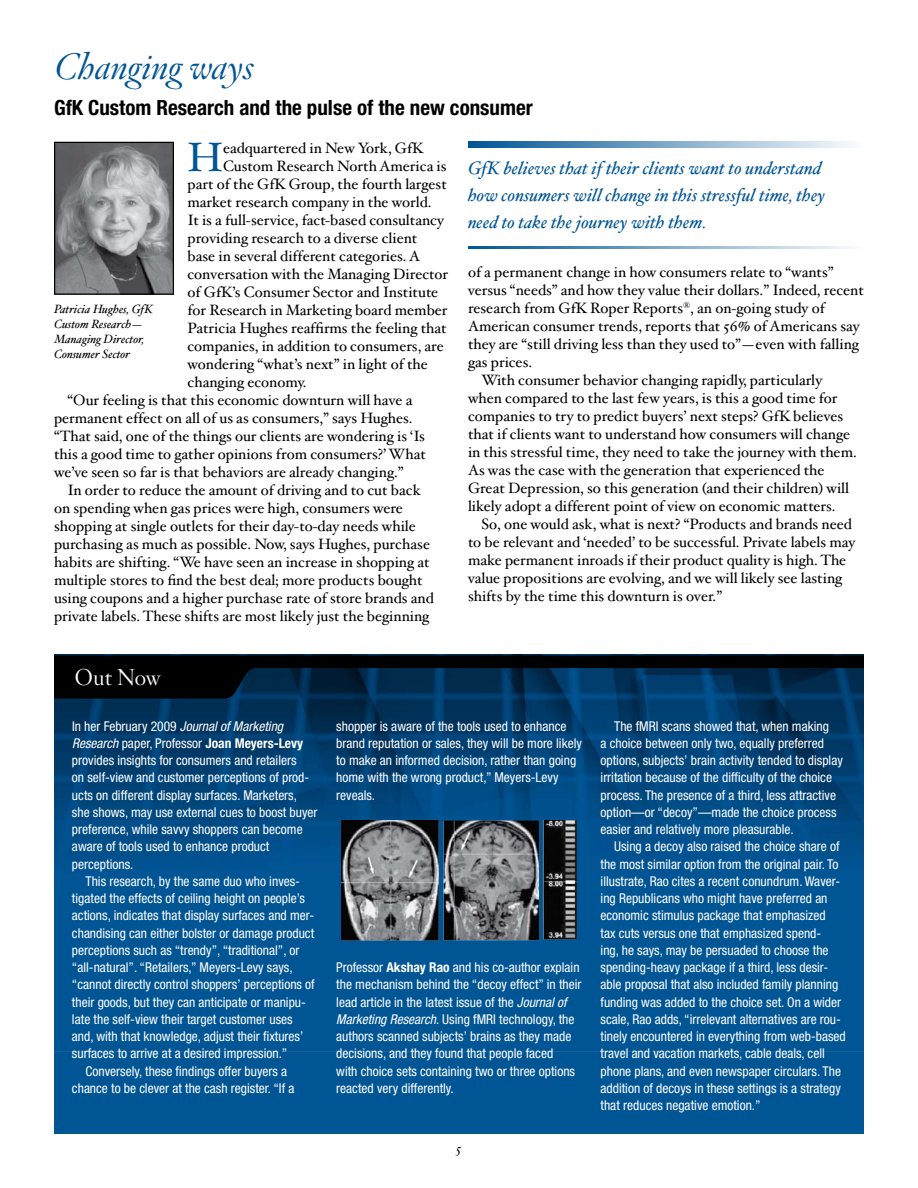
<style>
.page{position:relative;width:918px;height:1188px;background:#fff}
.page>*{position:absolute;margin:0;border:0;box-sizing:border-box;transform-origin:0 0}
.t1{font:41.1px "Hoefler Text";color:#005595}
.t2{font:italic 36px "Hoefler Titling HTF Lt";color:#005595}
.t3{font:22.5px "Hoefler Titling HTF Lt Roman";letter-spacing:-.005em;color:#fff}
.t4{font:700 condensed 21px "Helvetica Neue";color:#000}
.t5{font:italic 18px/27px "Hoefler Text";color:#005595}
.t6{font:15px "Hoefler Text";color:#000}
.t7{font:condensed 13.5px/17.2px "Helvetica Neue";color:#fff}
.t8{font:italic 13.5px "Hoefler Text";color:#000}
.t9{font:italic 12px/15px "Hoefler Text";color:#000}
.s1{font-style:italic}
.s2{font-weight:700}
</style>
<div class="page">
<svg style="left:54px;top:142px;width:120px;height:153px;background:#7f8184"></svg>
<div style="left:54px;top:1052px;width:810px;height:82px;background:#005595"></div>
<div style="left:54px;top:891px;width:810px;height:161px;background:#005595"></div>
<img style="left:54px;top:699px;width:810px;height:192px">
<svg style="left:54px;top:655px;width:810px;height:44px;background:#001b31"></svg>
<img style="left:342px;top:821px;width:235px;height:120px">
<svg style="left:468px;top:141px;width:383px;height:6px;background:#7aa6c7"></svg>
<svg style="left:468px;top:247px;width:383px;height:1px"></svg>
<h2 class="t2" style="left:54px;top:52px;width:201px">Changing ways</h2>
<h3 class="t4" style="left:54px;top:100px;width:480px">GfK Custom Research and the pulse of the new consumer</h3>
<h1 class="t1" style="left:188px;top:141px;width:37px">H</h1>
<p class="t6" style="left:223px;top:142px;width:203px">eadquartered in New York, GfK</p>
<p class="t6" style="left:223px;top:160px;width:225px">Custom Research North America is</p>
<p class="t6" style="left:187px;top:178px;width:261px">part of the GfK Group, the fourth largest</p>
<p class="t6" style="left:187px;top:196px;width:246px">market research company in the world.</p>
<p class="t6" style="left:187px;top:214px;width:258px">It is a full-service, fact-based consultancy</p>
<p class="t6" style="left:187px;top:232px;width:231px">providing research to a diverse client</p>
<p class="t6" style="left:187px;top:250px;width:234px">base in several different categories. A</p>
<p class="t6" style="left:187px;top:268px;width:262px">conversation with the Managing Director</p>
<p class="t6" style="left:187px;top:286px;width:252px">of GfK’s Consumer Sector and Institute</p>
<p class="t6" style="left:187px;top:304px;width:262px">for Research in Marketing board member</p>
<p class="t6" style="left:187px;top:322px;width:261px">Patricia Hughes reaffirms the feeling that</p>
<p class="t6" style="left:187px;top:340px;width:258px">companies, in addition to consumers, are</p>
<p class="t6" style="left:187px;top:358px;width:242px">wondering “what’s next” in light of the</p>
<p class="t6" style="left:187px;top:376px;width:120px">changing economy.</p>
<p class="t6" style="left:67px;top:394px;width:347px">“Our feeling is that this economic downturn will have a</p>
<p class="t6" style="left:54px;top:412px;width:360px">permanent effect on all of us as consumers,” says Hughes.</p>
<p class="t6" style="left:54px;top:430px;width:372px">“That said, one of the things our clients are wondering is ‘Is</p>
<p class="t6" style="left:54px;top:448px;width:374px">this a good time to gather opinions from consumers?’ What</p>
<p class="t6" style="left:54px;top:466px;width:351px">we’ve seen so far is that behaviors are already changing.”</p>
<p class="t6" style="left:67px;top:484px;width:355px">In order to reduce the amount of driving and to cut back</p>
<p class="t6" style="left:54px;top:502px;width:350px">on spending when gas prices were high, consumers were</p>
<p class="t6" style="left:54px;top:520px;width:363px">shopping at single outlets for their day-to-day needs while</p>
<p class="t6" style="left:54px;top:538px;width:378px">purchasing as much as possible. Now, says Hughes, purchase</p>
<p class="t6" style="left:54px;top:556px;width:377px">habits are shifting. “We have seen an increase in shopping at</p>
<p class="t6" style="left:54px;top:574px;width:370px">multiple stores to find the best deal; more products bought</p>
<p class="t6" style="left:54px;top:592px;width:381px">using coupons and a higher purchase rate of store brands and</p>
<p class="t6" style="left:54px;top:610px;width:377px">private labels. These shifts are most likely just the beginning</p>
<p class="t9" style="left:54px;top:303px;width:101px">Patricia Hughes, GfK<br>Custom Research—<br>Managing Director,<br>Consumer Sector</p>
<h3 class="t5" style="left:468px;top:157px;width:359px">GfK believes that if their clients want to understand how consumers will change in this stressful time, they need to take the journey with them.</h3>
<p class="t6" style="left:468px;top:266px;width:367px">of a permanent change in how consumers relate to “wants”</p>
<p class="t6" style="left:468px;top:284px;width:398px">versus “needs” and how they value their dollars.” Indeed, recent</p>
<p class="t6" style="left:468px;top:302px;width:358px">research from GfK Roper Reports<sup>®</sup>, an on-going study of</p>
<p class="t6" style="left:468px;top:320px;width:393px">American consumer trends, reports that 56% of Americans say</p>
<p class="t6" style="left:468px;top:338px;width:392px">they are “still driving less than they used to”—even with falling</p>
<p class="t6" style="left:468px;top:356px;width:66px">gas prices.</p>
<p class="t6" style="left:482px;top:374px;width:342px">With consumer behavior changing rapidly, particularly</p>
<p class="t6" style="left:468px;top:392px;width:371px">when compared to the last few years, is this a good time for</p>
<p class="t6" style="left:468px;top:410px;width:377px">companies to try to predict buyers’ next steps? GfK believes</p>
<p class="t6" style="left:468px;top:428px;width:384px">that if clients want to understand how consumers will change</p>
<p class="t6" style="left:468px;top:446px;width:390px">in this stressful time, they need to take the journey with them.</p>
<p class="t6" style="left:468px;top:464px;width:358px">As was the case with the generation that experienced the</p>
<p class="t6" style="left:468px;top:482px;width:383px">Great Depression, so this generation (and their children) will</p>
<p class="t6" style="left:468px;top:500px;width:369px">likely adopt a different point of view on economic matters.</p>
<p class="t6" style="left:482px;top:518px;width:372px">So, one would ask, what is next? “Products and brands need</p>
<p class="t6" style="left:468px;top:536px;width:389px">to be relevant and ‘needed’ to be successful. Private labels may</p>
<p class="t6" style="left:468px;top:554px;width:380px">make permanent inroads if their product quality is high. The</p>
<p class="t6" style="left:468px;top:572px;width:376px">value propositions are evolving, and we will likely see lasting</p>
<p class="t6" style="left:468px;top:590px;width:256px">shifts by the time this downturn is over.”</p>
<h3 class="t3" style="left:75px;top:667px;width:87px">Out Now</h3>
<p class="t7" style="left:72px;top:718px;width:247px">In her February 2009 <span class="s1">Journal of Marketing Research</span> paper, Professor <span class="s2">Joan Meyers-Levy </span>provides insights for consumers and retailers<br>on self-view and customer perceptions of prod&shy;ucts on different display surfaces. Marketers, she shows, may use external cues to boost buyer preference, while savvy shoppers can become aware of tools used to enhance product perceptions.</p>
<p class="t7" style="left:85px;top:874px;width:216px">This research, by the same duo who inves-</p>
<p class="t7" style="left:72px;top:891px;width:234px">tigated the effects of ceiling height on people’s</p>
<p class="t7" style="left:72px;top:908px;width:244px">actions, indicates that display surfaces and mer-</p>
<p class="t7" style="left:72px;top:925px;width:244px">chandising can either bolster or damage product</p>
<p class="t7" style="left:72px;top:943px;width:229px">perceptions such as “trendy”, “traditional”, or</p>
<p class="t7" style="left:72px;top:960px;width:222px">“all-natural”. “Retailers,” Meyers-Levy says,</p>
<p class="t7" style="left:72px;top:977px;width:244px">“cannot directly control shoppers’ perceptions of</p>
<p class="t7" style="left:72px;top:994px;width:235px">their goods, but they can anticipate or manipu-</p>
<p class="t7" style="left:72px;top:1012px;width:222px">late the self-view their target customer uses</p>
<p class="t7" style="left:72px;top:1029px;width:233px">and, with that knowledge, adjust their fixtures’</p>
<p class="t7" style="left:72px;top:1046px;width:217px">surfaces to arrive at a desired impression.”</p>
<p class="t7" style="left:85px;top:1063px;width:203px">Conversely, these findings offer buyers a</p>
<p class="t7" style="left:72px;top:1081px;width:224px">chance to be clever at the cash register. “If a</p>
<p class="t7" style="left:336px;top:718px;width:247px">shopper is aware of the tools used to enhance brand reputation or sales, they will be more likely to make an informed decision, rather than going home with the wrong product,” Meyers-Levy reveals.</p>
<p class="t7" style="left:336px;top:960px;width:247px">Professor <span class="s2">Akshay Rao</span> and his co-author explain the mechanism behind the “decoy effect” in their lead article in the latest issue of the <span class="s1">Journal of Marketing Research</span>. Using fMRI technology, the authors scanned subjects’ brains as they made decisions, and they found that people faced<br>with choice sets containing two or three options reacted very differently.</p>
<p class="t8" style="left:456px;top:1143px;width:7px">5</p>
<p class="t7" style="left:601px;top:718px;width:244px;text-indent:14px">The fMRI scans showed that, when making<br>a choice between only two, equally preferred options, subjects’ brain activity tended to display irritation because of the difficulty of the choice process. The presence of a third, less attractive option—or “decoy”—made the choice process easier and relatively more pleasurable.</p>
<p class="t7" style="left:601px;top:839px;width:247px;text-indent:14px">Using a decoy also raised the choice share of the most similar option from the original pair. To illustrate, Rao cites a recent conundrum. Waver&shy;ing Republicans who might have preferred an economic stimulus package that emphasized<br>tax cuts versus one that emphasized spend-<br>ing, he says, may be persuaded to choose the spending-heavy package if a third, less desir&shy;able proposal that also included family planning funding was added to the choice set. On a wider scale, Rao adds, “irrelevant alternatives are rou&shy;tinely encountered in everything from web-based travel and vacation markets, cable deals, cell phone plans, and even newspaper circulars. The addition of decoys in these settings is a strategy that reduces negative emotion.”</p>
</div>
